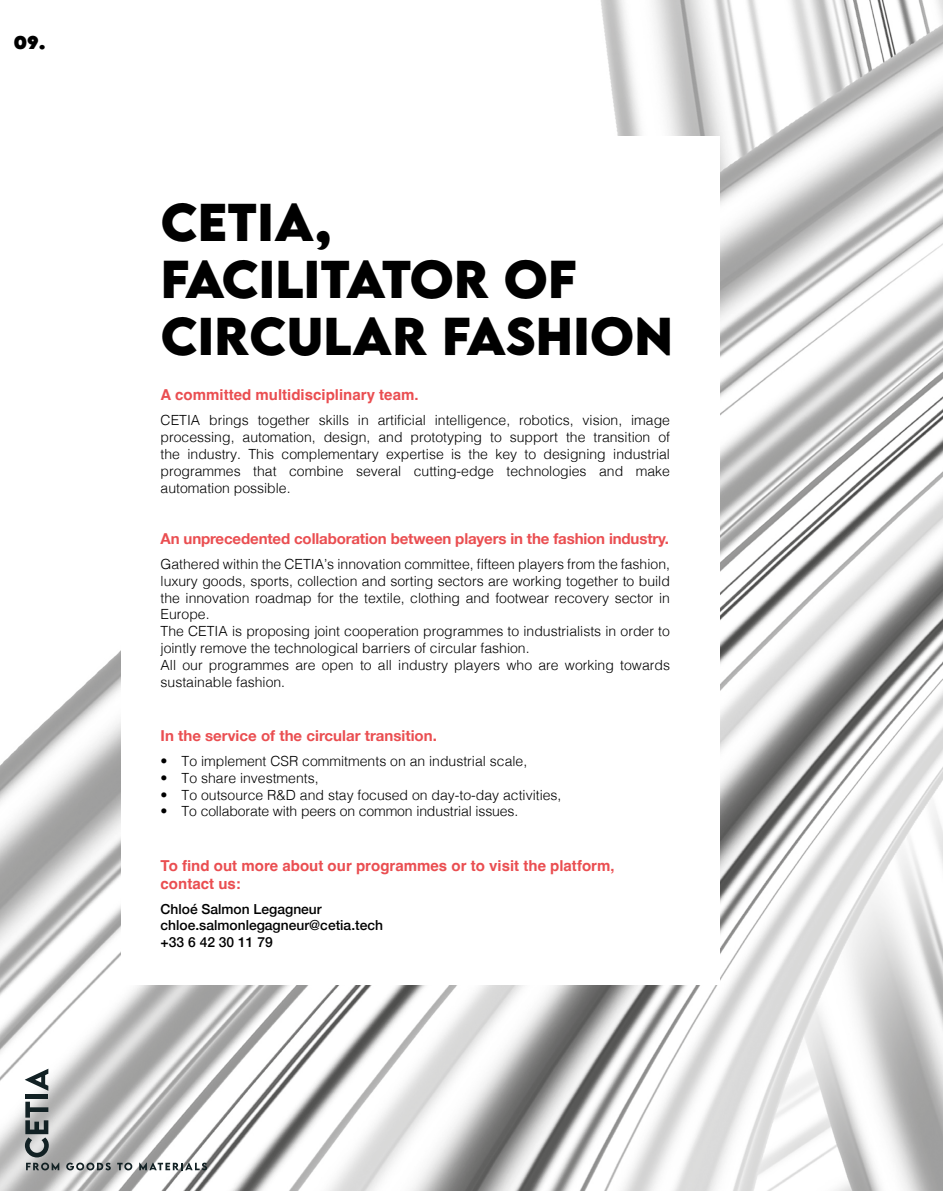
<style>
.page{position:relative;width:943px;height:1191px;background:#fff}
.page>*{position:absolute;margin:0;border:0;box-sizing:border-box;transform-origin:0 0}
.t1{font:700 47.25px/56.7px "LEMONMILK Pro";letter-spacing:.005em;color:#000}
.t2{font:800 16.45px "LEMONMILK Pro";color:#000}
.t3{font:700 15.05px "Helvetica Neue";letter-spacing:-.01em;color:#ea4e51}
.t4{font:700 15.05px/18px "Helvetica";color:#ea4e51}
.t5{font:300 14px/16.8px "Helvetica";color:#000;text-align:justify}
.t6{font:500 13.83px/16.6px "Helvetica Neue";color:#000}
</style>
<div class="page">
<img style="left:0;top:0;width:943px;height:1191px">
<svg style="left:66px;top:1162px;width:45px;height:8px"></svg>
<svg style="left:117px;top:1162px;width:15px;height:8px"></svg>
<svg style="left:139px;top:1162px;width:68px;height:8px"></svg>
<svg style="left:25px;top:1101px;width:34px;height:69px;background:#8e9293"></svg>
<div style="left:25px;top:1093px;width:23px;height:5px;background:#122124"></div>
<svg style="left:25px;top:1068px;width:23px;height:22px"></svg>
<div style="left:121px;top:136px;width:598px;height:849px;background:#fff"></div>
<p class="t2" style="left:14px;top:31px;width:33px">09.</p>
<h1 class="t1" style="left:161px;top:195px;width:514px">CETIA,<br>FACILITATOR OF<br>CIRCULAR FASHION</h1>
<p class="t4" style="left:161px;top:387px;width:259px">A committed multidisciplinary team.</p>
<p class="t5" style="left:161px;top:411px;width:511px">CETIA brings together skills in artificial intelligence, robotics, vision, image processing, automation, design, and prototyping to support the transition of the industry. This complementary expertise is the key to designing industrial programmes that combine several cutting-edge technologies and make automation possible.</p>
<p class="t3" style="left:161px;top:526px;width:510px">An unprecedented collaboration between players in the fashion industry.</p>
<p class="t5" style="left:161px;top:554px;width:511px;text-align:left">Gathered within the CETIA’s innovation committee, fifteen players from the fashion, luxury goods, sports, collection and sorting sectors are working together to build the innovation roadmap for the textile, clothing and footwear recovery sector in Europe.<br>The CETIA is proposing joint cooperation programmes to industrialists in order to jointly remove the technological barriers of circular fashion.<br>All our programmes are open to all industry players who are working towards sustainable fashion.</p>
<p class="t3" style="left:161px;top:723px;width:278px">In the service of the circular transition.</p>
<p class="t5" style="left:161px;top:751px;width:368px">• To implement CSR commitments on an industrial scale,</p>
<p class="t5" style="left:161px;top:768px;width:159px">• To share investments,</p>
<p class="t5" style="left:161px;top:785px;width:402px">• To outsource R&amp;D and stay focused on day-to-day activities,</p>
<p class="t5" style="left:161px;top:802px;width:359px">• To collaborate with peers on common industrial issues.</p>
<p class="t4" style="left:161px;top:858px;width:455px">To find out more about our programmes or to visit the platform, contact us:</p>
<p class="t6" style="left:161px;top:899px;width:224px">Chloé Salmon Legagneur chloe.salmonlegagneur@cetia.tech +33 6 42 30 11 79</p>
</div>
